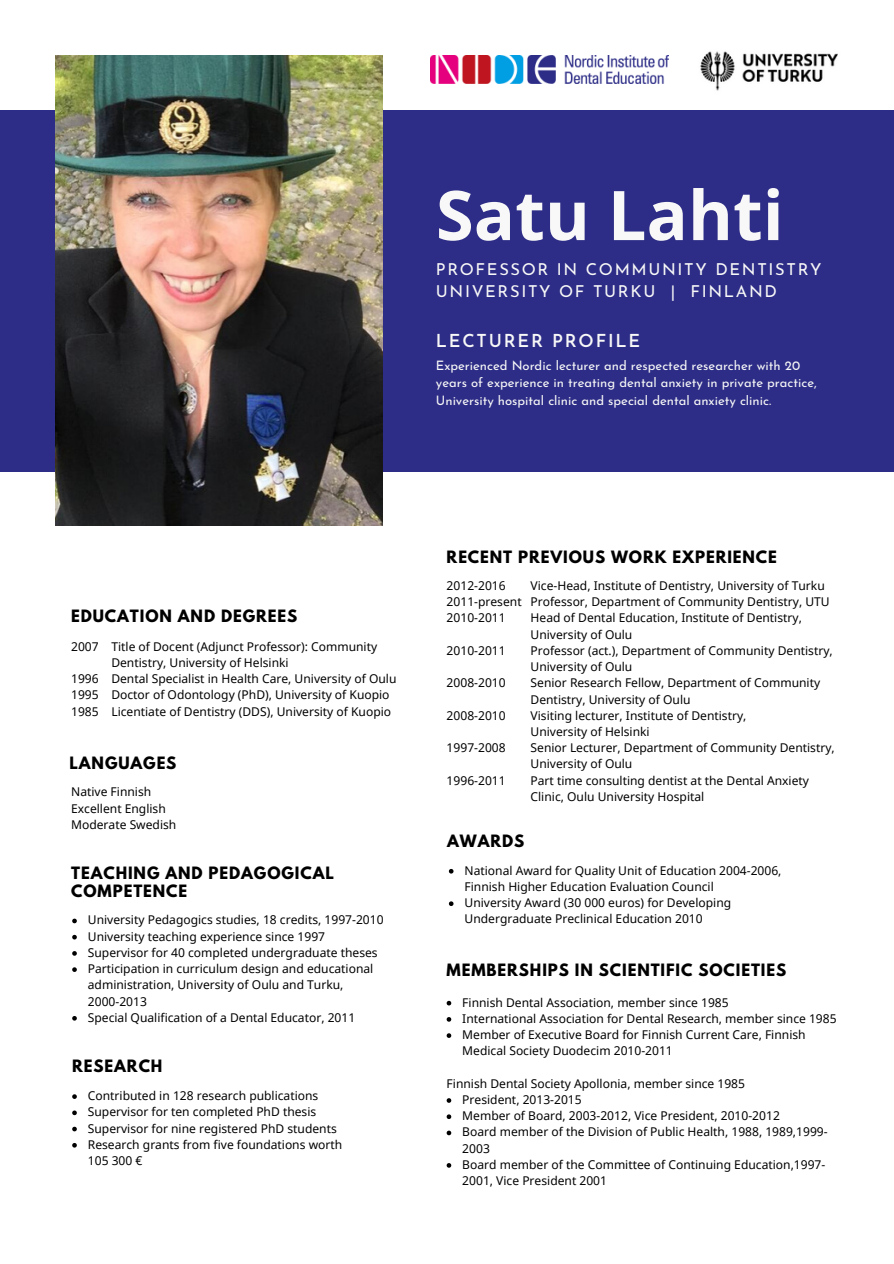
<style>
.page{position:relative;width:894px;height:1264px;background:#fff}
.page>*{position:absolute;margin:0;border:0;box-sizing:border-box;transform-origin:0 0}
.t1{font:700 68.55px "Noto Sans";color:#f8f8f8}
.t2{font:600 17.85px "Josefin Sans";letter-spacing:.1em;color:#f8f8f8}
.t3{font:16.5px/22.6px "Josefin Sans";letter-spacing:.1em;color:#f8f8f8}
.t4{font:700 15px/18.1px "League Spartan";letter-spacing:.06em;color:#000}
.t5{font:13.05px/17.4px "Josefin Sans";color:#f8f8f8}
.t6{font:12px/16.2px "Noto Sans";color:#000}
</style>
<div class="page">
<div style="left:0;top:111px;width:893px;height:361px;background:#2d2d87"></div>
<img style="left:55px;top:55px;width:327px;height:470px">
<svg style="left:72px;top:918px;width:5px;height:5px"></svg>
<svg style="left:72px;top:934px;width:5px;height:5px"></svg>
<svg style="left:72px;top:951px;width:5px;height:4px"></svg>
<svg style="left:72px;top:967px;width:5px;height:4px"></svg>
<svg style="left:72px;top:1016px;width:5px;height:4px"></svg>
<svg style="left:72px;top:1094px;width:5px;height:4px"></svg>
<svg style="left:72px;top:1110px;width:5px;height:5px"></svg>
<svg style="left:72px;top:1126px;width:5px;height:5px"></svg>
<svg style="left:72px;top:1143px;width:5px;height:4px"></svg>
<svg style="left:446px;top:1000px;width:5px;height:5px"></svg>
<svg style="left:446px;top:1017px;width:5px;height:4px"></svg>
<svg style="left:446px;top:1033px;width:5px;height:4px"></svg>
<svg style="left:446px;top:1098px;width:5px;height:4px"></svg>
<svg style="left:446px;top:1114px;width:5px;height:4px"></svg>
<svg style="left:446px;top:1130px;width:5px;height:5px"></svg>
<svg style="left:446px;top:1163px;width:5px;height:4px"></svg>
<img style="left:700px;top:51px;width:138px;height:40px">
<img style="left:430px;top:55px;width:238px;height:28px">
<svg style="left:449px;top:869px;width:4px;height:4px"></svg>
<svg style="left:449px;top:901px;width:4px;height:5px"></svg>
<h1 class="t1" style="left:436px;top:167px;width:349px">Satu Lahti</h1>
<h3 class="t3" style="left:436px;top:259px;width:387px">PROFESSOR IN COMMUNITY DENTISTRY<br>UNIVERSITY OF TURKU | FINLAND</h3>
<h2 class="t2" style="left:436px;top:334px;width:206px">LECTURER PROFILE</h2>
<p class="t5" style="left:436px;top:358px;width:382px">Experienced Nordic lecturer and respected researcher with 20 years of experience in treating dental anxiety in private practice,<br>University hospital clinic and special dental anxiety clinic.</p>
<p class="t4" style="left:71px;top:609px;width:227px">EDUCATION AND DEGREES</p>
<p class="t6" style="left:111px;top:638px;width:286px">Title of Docent (Adjunct Professor): Community Dentistry, University of Helsinki<br>Dental Specialist in Health Care, University of Oulu Doctor of Odontology (PhD), University of Kuopio Licentiate of Dentistry (DDS), University of Kuopio</p>
<p class="t4" style="left:69px;top:755px;width:108px">LANGUAGES</p>
<p class="t6" style="left:71px;top:638px;width:29px">2007</p>
<p class="t6" style="left:71px;top:670px;width:29px;text-align:justify">1996<br>1995<br>1985</p>
<p class="t6" style="left:71px;top:783px;width:107px">Native Finnish<br>Excellent English<br>Moderate Swedish</p>
<p class="t4" style="left:71px;top:865px;width:264px">TEACHING AND PEDAGOGICAL<br>COMPETENCE</p>
<p class="t6" style="left:88px;top:911px;width:297px">University Pedagogics studies, 18 credits, 1997-2010<br>University teaching experience since 1997<br>Supervisor for 40 completed undergraduate theses Participation in curriculum design and educational administration, University of Oulu and Turku,</p>
<p class="t6" style="left:88px;top:1009px;width:269px">Special Qualification of a Dental Educator, 2011</p>
<p class="t6" style="left:88px;top:992px;width:61px">2000-2013</p>
<p class="t4" style="left:72px;top:1059px;width:92px">RESEARCH</p>
<p class="t6" style="left:88px;top:1087px;width:256px">Contributed in 128 research publications Supervisor for ten completed PhD thesis Supervisor for nine registered PhD students Research grants from five foundations worth 105 300 €</p>
<p class="t4" style="left:446px;top:550px;width:332px">RECENT PREVIOUS WORK EXPERIENCE</p>
<p class="t6" style="left:446px;top:577px;width:77px">2012-2016<br>2011-present<br>2010-2011</p>
<p class="t6" style="left:446px;top:642px;width:61px">2010-2011</p>
<p class="t6" style="left:446px;top:674px;width:61px">2008-2010</p>
<p class="t6" style="left:446px;top:707px;width:61px">2008-2010</p>
<p class="t6" style="left:446px;top:739px;width:61px">1997-2008</p>
<p class="t6" style="left:446px;top:771px;width:61px">1996-2011</p>
<p class="t6" style="left:530px;top:577px;width:305px">Vice-Head, Institute of Dentistry, University of Turku Professor, Department of Community Dentistry, UTU Head of Dental Education, Institute of Dentistry, University of Oulu<br>Professor (act.), Department of Community Dentistry, University of Oulu<br>Senior Research Fellow, Department of Community Dentistry, University of Oulu<br>Visiting lecturer, Institute of Dentistry,<br>University of Helsinki<br>Senior Lecturer, Department of Community Dentistry, University of Oulu<br>Part time consulting dentist at the Dental Anxiety Clinic, Oulu University Hospital</p>
<p class="t4" style="left:447px;top:833px;width:79px">AWARDS</p>
<p class="t6" style="left:464px;top:862px;width:318px">National Award for Quality Unit of Education 2004-2006, Finnish Higher Education Evaluation Council<br>University Award (30 000 euros) for Developing Undergraduate Preclinical Education 2010</p>
<p class="t4" style="left:446px;top:963px;width:341px">MEMBERSHIPS IN SCIENTIFIC SOCIETIES</p>
<p class="t6" style="left:462px;top:993px;width:376px">Finnish Dental Association, member since 1985<br>International Association for Dental Research, member since 1985<br>Member of Executive Board for Finnish Current Care, Finnish Medical Society Duodecim 2010-2011</p>
<p class="t6" style="left:462px;top:1091px;width:367px">President, 2013-2015<br>Member of Board, 2003-2012, Vice President, 2010-2012<br>Board member of the Division of Public Health, 1988, 1989,1999- 2003<br>Board member of the Committee of Continuing Education,1997- 2001, Vice President 2001</p>
<p class="t6" style="left:446px;top:1074px;width:300px">Finnish Dental Society Apollonia, member since 1985</p>
</div>
